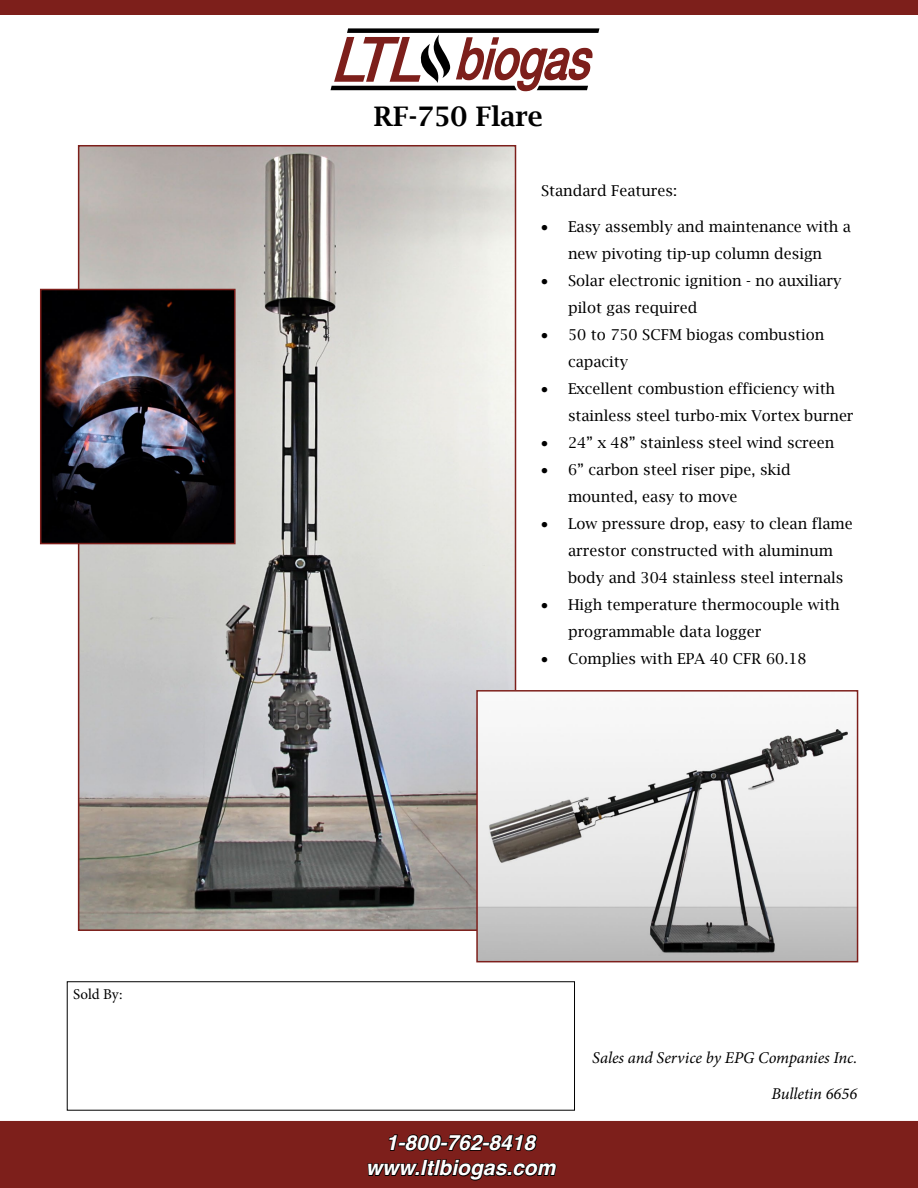
<style>
.page{position:relative;width:918px;height:1188px;background:#fff}
.page>*{position:absolute;margin:0;border:0;box-sizing:border-box;transform-origin:0 0}
.t1{font:600 27px "Lucida Bright";color:#000}
.t2{font:italic 700 21px/25.2px "Helvetica";color:#fff;text-align:center}
.t3{font:italic 16.5px "Minion Pro";letter-spacing:-.005em;color:#000}
.t4{font:15px/27px "Lucida Bright";color:#000}
.t5{font:15px "Minion Pro";letter-spacing:-.005em;color:#000}
</style>
<div class="page">
<div style="left:0;top:1121px;width:918px;height:67px;background:#7d1f1b"></div>
<svg style="left:388px;top:1132px;width:150px;height:20px;background:#4d1210"></svg>
<svg style="left:367px;top:1158px;width:190px;height:24px;background:#541412"></svg>
<div style="left:67px;top:981px;width:508px;height:130px;border:1px solid #000"></div>
<svg style="left:331px;top:28px;width:268px;height:63px"></svg>
<div style="left:0;top:0;width:918px;height:15px;background:#7d1f1b"></div>
<img style="left:81px;top:148px;width:432px;height:780px">
<img style="left:479px;top:693px;width:376px;height:266px">
<div style="left:476px;top:690px;width:382px;height:272px;border:2px solid #7d1f1b"></div>
<img style="left:43px;top:292px;width:190px;height:249px">
<div style="left:40px;top:289px;width:196px;height:255px;border:2px solid #7d1f1b"></div>
<p class="t5" style="left:73px;top:985px;width:51px">Sold By:</p>
<h1 class="t1" style="left:374px;top:101px;width:171px">RF-750 Flare</h1>
<p class="t4" style="left:541px;top:177px;width:137px">Standard Features:</p>
<p class="t4" style="left:541px;top:213px;width:312px;text-align:center">• Easy assembly and maintenance with a new pivoting tip-up column design</p>
<p class="t4" style="left:568px;top:267px;width:275px;text-indent:-27px">• Solar electronic ignition - no auxiliary pilot gas required</p>
<p class="t4" style="left:568px;top:321px;width:258px;text-indent:-27px">• 50 to 750 SCFM biogas combustion capacity</p>
<p class="t4" style="left:568px;top:375px;width:287px;text-indent:-27px">• Excellent combustion efficiency with stainless steel turbo-mix Vortex burner</p>
<p class="t4" style="left:541px;top:429px;width:295px">• 24” x 48” stainless steel wind screen</p>
<p class="t4" style="left:568px;top:456px;width:224px;text-indent:-27px">• 6” carbon steel riser pipe, skid mounted, easy to move</p>
<p class="t4" style="left:568px;top:510px;width:286px;text-indent:-27px">• Low pressure drop, easy to clean flame arrestor constructed with aluminum body and 304 stainless steel internals</p>
<p class="t4" style="left:568px;top:591px;width:273px;text-indent:-27px">• High temperature thermocouple with programmable data logger</p>
<p class="t4" style="left:541px;top:645px;width:267px">• Complies with EPA 40 CFR 60.18</p>
<p class="t3" style="left:592px;top:1047px;width:266px">Sales and Service by EPG Companies Inc.</p>
<h2 class="t2" style="left:366px;top:1130px;width:191px">1-800-762-8418 www.ltlbiogas.com</h2>
<p class="t3" style="left:771px;top:1083px;width:87px">Bulletin 6656</p>
</div>
